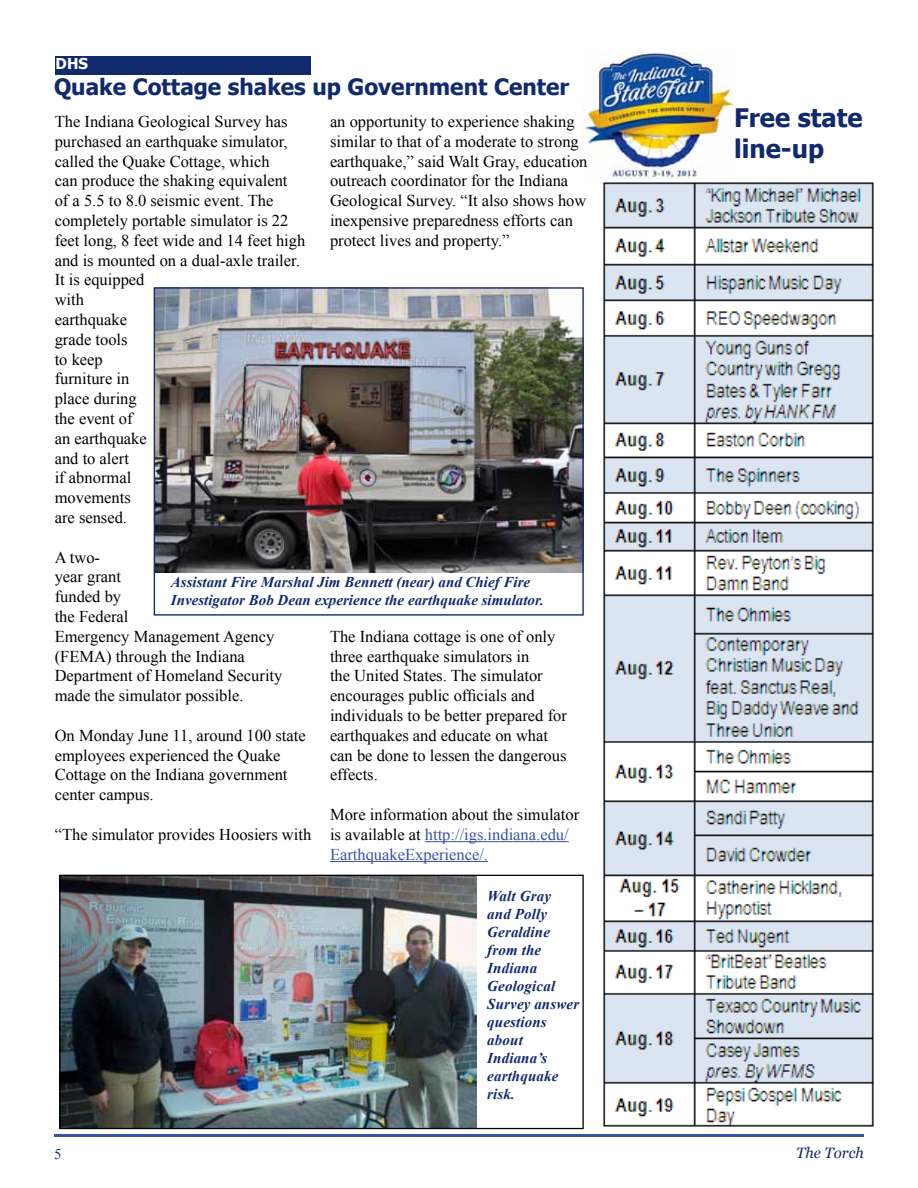
<style>
.page{position:relative;width:918px;height:1188px;background:#fff}
.page>*{position:absolute;margin:0;border:0;box-sizing:border-box;transform-origin:0 0}
.t1{font:700 25.5px/30.6px "Tahoma";color:#112a6d}
.t2{font:700 22.5px "Tahoma";color:#112a6d}
.t3{font:16.5px/19.8px "Times New Roman";color:#000}
.t4{font:italic 700 15px/18px "Times New Roman";color:#112a6d}
.t5{font:italic 15px "Georgia";color:#112a6d}
.t6{font:700 15px "Tahoma";color:#fff}
.t7{font:15px "Times New Roman";color:#112a6d}
.s1{color:#3953a4}
</style>
<div class="page">
<hr style="left:54px;top:1134px;width:810px;height:3px;background:#3953a4">
<div style="left:55px;top:56px;width:256px;height:19px;background:#112a6d"></div>
<img style="left:584px;top:53px;width:149px;height:126px">
<img style="left:156px;top:289px;width:426px;height:284px">
<div style="left:154px;top:287px;width:430px;height:329px;border:1px solid #112a6d"></div>
<hr style="left:425px;top:841px;width:144px;height:1px;background:#3953a4">
<hr style="left:330px;top:861px;width:158px;height:1px;background:#3953a4">
<img style="left:61px;top:877px;width:415px;height:250px">
<div style="left:59px;top:875px;width:525px;height:254px;border:1px solid #000"></div>
<img style="left:603px;top:182px;width:271px;height:945px">
<p class="t6" style="left:56px;top:53px;width:34px">DHS</p>
<h2 class="t2" style="left:54px;top:71px;width:517px">Quake Cottage shakes up Government Center</h2>
<p class="t3" style="left:55px;top:111px;width:252px">The Indiana Geological Survey has purchased an earthquake simulator, called the Quake Cottage, which<br>can produce the shaking equivalent<br>of a 5.5 to 8.0 seismic event. The completely portable simulator is 22 feet long, 8 feet wide and 14 feet high and is mounted on a dual-axle trailer.<br>It is equipped<br>with<br>earthquake<br>grade tools<br>to keep<br>furniture in<br>place during<br>the event of<br>an earthquake<br>and to alert<br>if abnormal<br>movements<br>are sensed.</p>
<p class="t3" style="left:55px;top:547px;width:229px">A two-<br>year grant<br>funded by<br>the Federal<br>Emergency Management Agency (FEMA) through the Indiana<br>Department of Homeland Security made the simulator possible.</p>
<p class="t3" style="left:55px;top:725px;width:252px">On Monday June 11, around 100 state employees experienced the Quake<br>Cottage on the Indiana government center campus.</p>
<p class="t3" style="left:55px;top:824px;width:258px">“The simulator provides Hoosiers with</p>
<p class="t3" style="left:330px;top:111px;width:259px">an opportunity to experience shaking similar to that of a moderate to strong earthquake,” said Walt Gray, education outreach coordinator for the Indiana Geological Survey. “It also shows how inexpensive preparedness efforts can protect lives and property.”</p>
<p class="t4" style="left:171px;top:572px;width:374px">Assistant Fire Marshal Jim Bennett (near) and Chief Fire<br>Investigator Bob Dean experience the earthquake simulator.</p>
<p class="t3" style="left:330px;top:626px;width:238px">The Indiana cottage is one of only three earthquake simulators in<br>the United States. The simulator encourages public officials and individuals to be better prepared for earthquakes and educate on what can be done to lessen the dangerous effects.</p>
<p class="t3" style="left:330px;top:804px;width:251px">More information about the simulator is available at <span class="s1">http://igs.indiana.edu/<br>EarthquakeExperience/.</span></p>
<p class="t4" style="left:487px;top:886px;width:94px">Walt Gray<br>and Polly<br>Geraldine from the<br>Indiana<br>Geological<br>Survey answer questions about<br>Indiana’s earthquake risk.</p>
<h1 class="t1" style="left:734px;top:101px;width:130px">Free state line-up</h1>
<p class="t7" style="left:54px;top:1143px;width:9px">5</p>
<p class="t5" style="left:796px;top:1144px;width:69px">The Torch</p>
</div>
